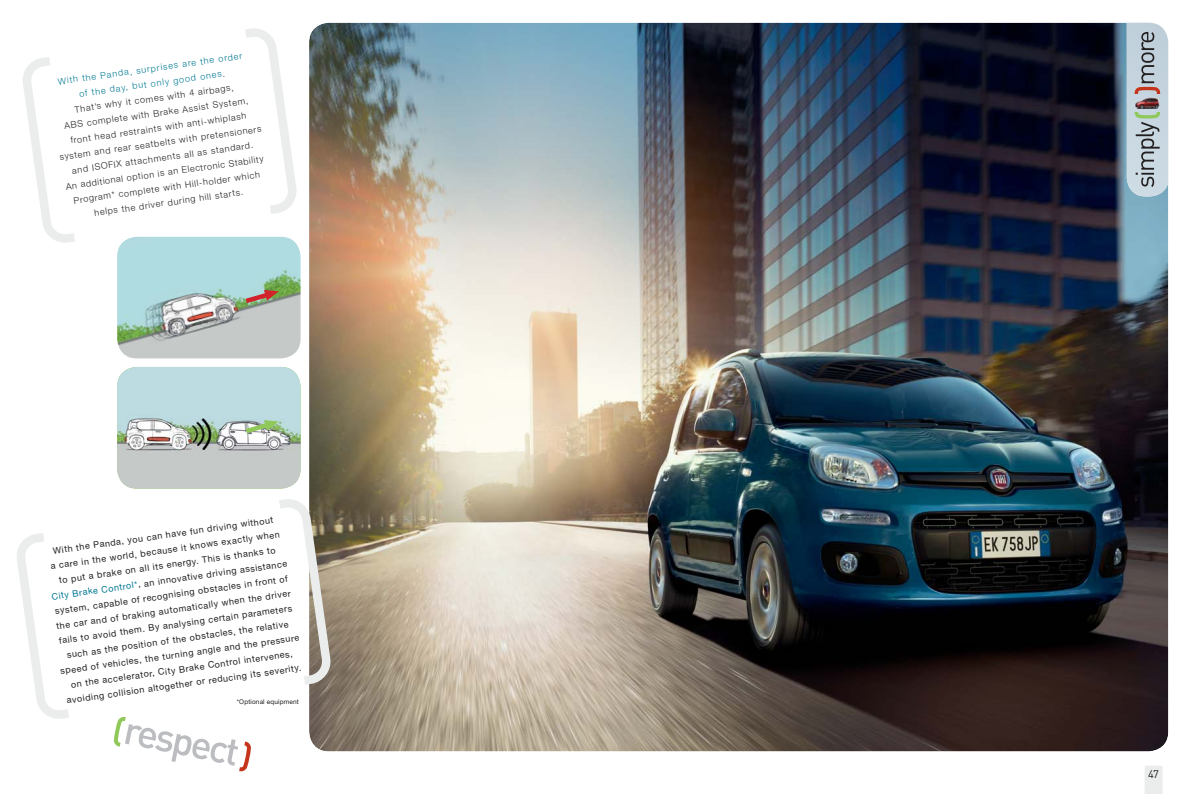
<style>
.page{position:relative;width:1191px;height:794px;background:#fff}
.page>*{position:absolute;margin:0;border:0;box-sizing:border-box;transform-origin:0 0}
.t1{font:11px "DIN";color:#231f20}
.t2{font:9px/15px "Helvetica Neue LT Pro";color:#231f20;text-align:center}
.t3{font:300 9px/15px "Helvetica Neue LT Pro";color:#231f20;text-align:center}
.t4{font:6.5px "Helvetica Neue LT Std";letter-spacing:.02em;color:#231f20}
.s1{color:#007893}
</style>
<div class="page">
<svg style="left:1145px;top:766px;width:17px;height:28px"></svg>
<img style="left:309px;top:23px;width:859px;height:728px;border-radius:20px">
<img style="left:117px;top:237px;width:183px;height:121px;border-radius:20px">
<svg style="left:246px;top:290px;width:33px;height:13px"></svg>
<img style="left:1126px;top:187px;width:42px;height:9px">
<svg style="left:1126px;top:22px;width:42px;height:165px;background:#b6c2c9"></svg>
<img style="left:1133px;top:94px;width:28px;height:15px">
<svg style="left:114px;top:717px;width:137px;height:54px"></svg>
<svg style="left:245px;top:28px;width:51px;height:186px"></svg>
<svg style="left:23px;top:57px;width:52px;height:186px"></svg>
<img style="left:117px;top:367px;width:183px;height:121px;border-radius:20px">
<svg style="left:246px;top:420px;width:33px;height:13px"></svg>
<svg style="left:279px;top:497px;width:53px;height:187px"></svg>
<svg style="left:17px;top:533px;width:52px;height:186px"></svg>
<p class="t3" style="left:48px;top:76px;width:205px;rotate:-8deg"><span class="s1">With the Panda, surprises are the order<br>of the day, but only good ones</span>.<br>That’s why it comes with 4 airbags,<br>ABS complete with Brake Assist System, front head restraints with anti-whiplash system and rear seatbelts with pretensioners and ISOFIX attachments all as standard.<br>An additional option is an Electronic Stability Program* complete with Hill-holder which helps the driver during hill starts.</p>
<p class="t2" style="left:43px;top:545px;width:242px;rotate:-8deg">With the Panda, you can have fun driving without<br>a care in the world, because it knows exactly when to put a brake on all its energy. This is thanks to<br><span class="s1">City Brake Control*</span>, an innovative driving assistance system, capable of recognising obstacles in front of the car and of braking automatically when the driver fails to avoid them. By analysing certain parameters such as the position of the obstacles, the relative speed of vehicles, the turning angle and the pressure on the accelerator, City Brake Control intervenes, avoiding collision altogether or reducing its severity.</p>
<p class="t4" style="left:237px;top:699px;width:63px">*Optional equipment</p>
<p class="t1" style="left:1148px;top:770px;width:12px">47</p>
</div>
